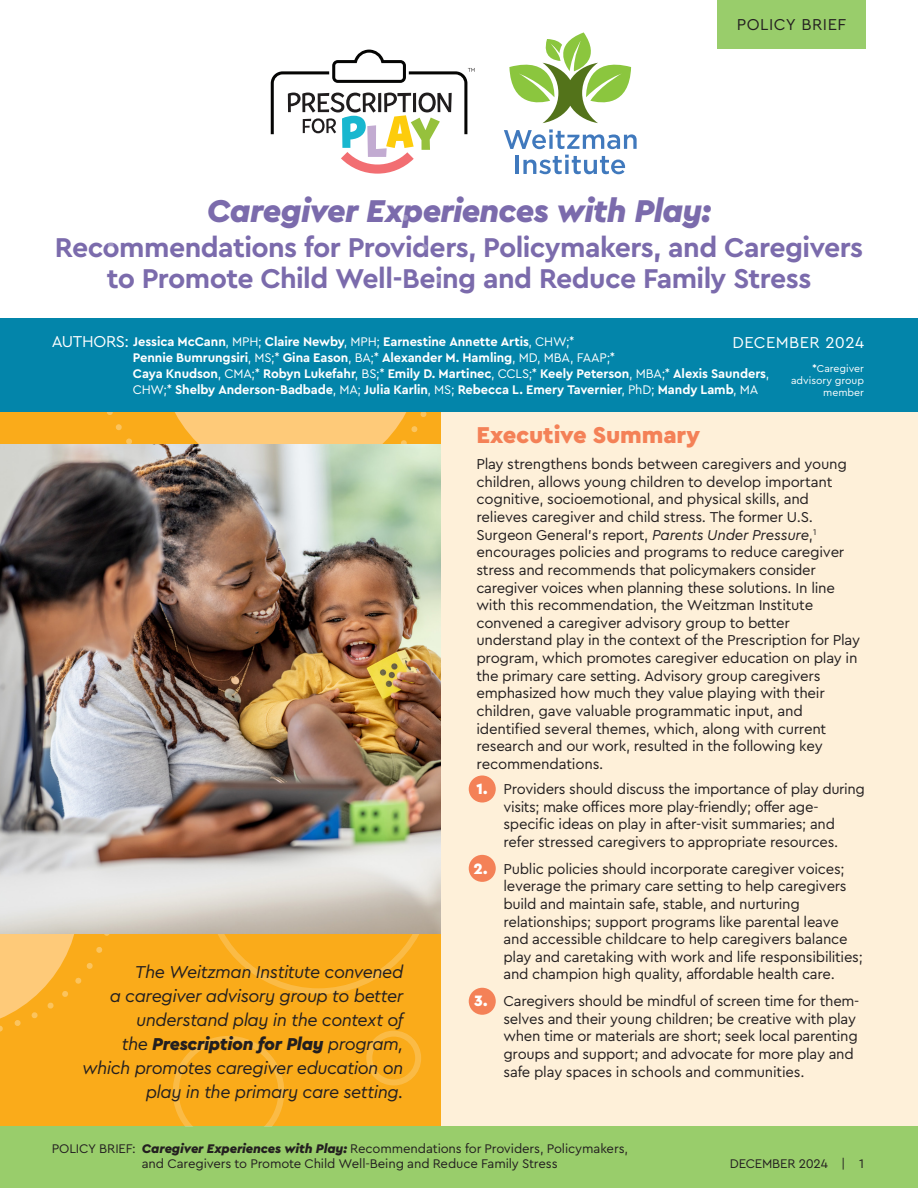
<style>
.page{position:relative;width:918px;height:1188px;background:#fff}
.page>*{position:absolute;margin:0;border:0;box-sizing:border-box;transform-origin:0 0}
.t1{font:italic 900 33px "Cera Pro";letter-spacing:-.02em;color:#7b6bac}
.t2{font:700 28.5px/31.5px "Cera Pro";letter-spacing:-.02em;color:#7b6bac;text-align:center}
.t3{font:900 24px "Cera Pro";letter-spacing:-.005em;color:#f48157}
.t4{font:italic 18px/24px "Cera Pro";letter-spacing:-.025em;color:#231f20;text-align:right}
.t5{font:16.5px "Cera Pro";letter-spacing:.02em;color:#fff}
.t6{font:16.5px "Cera Pro";letter-spacing:.03em;color:#231f20}
.t7{font:15px/17.7px "Cera Pro";letter-spacing:-.02em;color:#231f20}
.t8{font:700 13.2px/15.8px "Cera Pro";letter-spacing:-.005em;color:#fff}
.t9{font:13.2px/15.8px "Cera Pro";letter-spacing:-.01em;color:#231f20}
.t10{font:10.5px/12px "Cera Pro";color:#fff;text-align:right}
.s1{font-weight:400;font-size:16.5px}
.s2{font-weight:400}
.s3{font-size:12px}
.s4{font-weight:900}
.s5{font-style:italic}
.s6{font-weight:900;font-size:15.75px;color:#fff}
.s7{font-weight:900;font-style:italic}
</style>
<div class="page">
<div style="left:440px;top:411px;width:478px;height:717px;background:#fef0d9"></div>
<div style="left:0;top:411px;width:440px;height:777px;background:#faab1a"></div>
<div style="left:717px;top:0;width:148px;height:49px;background:#99cd6b"></div>
<svg style="left:504px;top:129px;width:133px;height:20px"></svg>
<hr style="left:515px;top:155px;width:4px;height:19px;background:#4079bd">
<svg style="left:523px;top:155px;width:102px;height:19px"></svg>
<svg style="left:509px;top:32px;width:122px;height:91px"></svg>
<div style="left:0;top:1127px;width:918px;height:61px;background:#99cd6b"></div>
<svg style="left:218px;top:934px;width:201px;height:60px"></svg>
<div style="left:366px;top:1031px;width:55px;height:54px;border:6px solid #fff;border-radius:50%"></div>
<svg style="left:173px;top:1036px;width:111px;height:91px"></svg>
<svg style="left:0;top:934px;width:110px;height:98px"></svg>
<svg style="left:85px;top:50px;width:390px;height:462px"></svg>
<img style="left:0;top:444px;width:440px;height:490px">
<div style="left:470px;top:777px;width:25px;height:24px;background:#f48157;border-radius:50%"></div>
<div style="left:469px;top:776px;width:27px;height:27px;border:2px solid #f48157;border-radius:50%"></div>
<div style="left:470px;top:856px;width:25px;height:25px;background:#f48157;border-radius:50%"></div>
<div style="left:469px;top:855px;width:27px;height:27px;border:2px solid #f48157;border-radius:50%"></div>
<div style="left:470px;top:989px;width:25px;height:25px;background:#f48157;border-radius:50%"></div>
<div style="left:469px;top:988px;width:27px;height:27px;border:2px solid #f48157;border-radius:50%"></div>
<div style="left:0;top:318px;width:918px;height:93px;background:#0385aa"></div>
<p class="t6" style="left:737px;top:14px;width:111px">POLICY BRIEF</p>
<p class="t1" style="left:207px;top:189px;width:506px">Caregiver Experiences with Play:</p>
<p class="t2" style="left:55px;top:230px;width:810px">Recommendations for Providers, Policymakers, and Caregivers to Promote Child Well-Being and Reduce Family Stress</p>
<p class="t8" style="left:52px;top:334px;width:524px"><span class="s1">AUTHORS:</span> Jessica McCann<span class="s2">, MPH;</span> Claire Newby<span class="s2">, MPH;</span> Earnestine Annette Artis<span class="s2">, CHW;*</span></p>
<p class="t5" style="left:733px;top:332px;width:133px">DECEMBER 2024</p>
<p class="t8" style="left:133px;top:349px;width:638px">Pennie Bumrungsiri<span class="s2">, MS;*</span> Gina Eason<span class="s2">, BA;*</span> Alexander M. Hamling<span class="s2">, MD, MBA, FAAP;*<br></span>Caya Knudson<span class="s2">, CMA;*</span> Robyn Lukefahr<span class="s2">, BS;*</span> Emily D. Martinec<span class="s2">, CCLS;*</span> Keely Peterson<span class="s2">, MBA;*</span> Alexis Saunders<span class="s2">,<br>CHW;*</span> Shelby Anderson-Badbade<span class="s2">, MA;</span> Julia Karlin<span class="s2">, MS;</span> Rebecca L. Emery Tavernier<span class="s2">, PhD;</span> Mandy Lamb<span class="s2">, MA</span></p>
<p class="t10" style="left:791px;top:362px;width:74px"><span class="s3">*</span>Caregiver advisory group member</p>
<p class="t4" style="left:82px;top:959px;width:323px">The Weitzman Institute convened<br>a caregiver advisory group to better understand play in the context of<br>the <span class="s4">Prescription for Play</span> program, which promotes caregiver education on play in the primary care setting.</p>
<p class="t3" style="left:476px;top:419px;width:225px">Executive Summary</p>
<p class="t7" style="left:476px;top:455px;width:385px">Play strengthens bonds between caregivers and young children, allows young children to develop important cognitive, socioemotional, and physical skills, and relieves caregiver and child stress. The former U.S.<br>Surgeon General’s report, <span class="s5">Parents Under Pressure</span>,<sup>1 </sup>encourages policies and programs to reduce caregiver stress and recommends that policymakers consider caregiver voices when planning these solutions. In line with this recommendation, the Weitzman Institute convened a caregiver advisory group to better understand play in the context of the Prescription for Play program, which promotes caregiver education on play in the primary care setting. Advisory group caregivers emphasized how much they value playing with their children, gave valuable programmatic input, and identified several themes, which, along with current research and our work, resulted in the following key recommendations.</p>
<p class="t7" style="left:503px;top:780px;width:363px;text-indent:-27px"><span class="s6">1.</span> Providers should discuss the importance of play during visits; make offices more play-friendly; offer age&shy;specific ideas on play in after-visit summaries; and refer stressed caregivers to appropriate resources.</p>
<p class="t7" style="left:503px;top:859px;width:361px;text-indent:-30px"><span class="s6">2.</span> Public policies should incorporate caregiver voices; leverage the primary care setting to help caregivers build and maintain safe, stable, and nurturing relationships; support programs like parental leave and accessible childcare to help caregivers balance play and caretaking with work and life responsibilities; and champion high quality, affordable health care.</p>
<p class="t7" style="left:503px;top:991px;width:357px;text-indent:-29px"><span class="s6">3.</span> Caregivers should be mindful of screen time for them&shy;selves and their young children; be creative with play when time or materials are short; seek local parenting groups and support; and advocate for more play and safe play spaces in schools and communities.</p>
<p class="t9" style="left:142px;top:1140px;width:488px;text-indent:-90px">POLICY BRIEF: <span class="s7">Caregiver Experiences with Play:</span> Recommendations for Providers, Policymakers, and Caregivers to Promote Child Well-Being and Reduce Family Stress</p>
<p class="t9" style="left:730px;top:1155px;width:136px">DECEMBER 2024 | 1</p>
</div>
